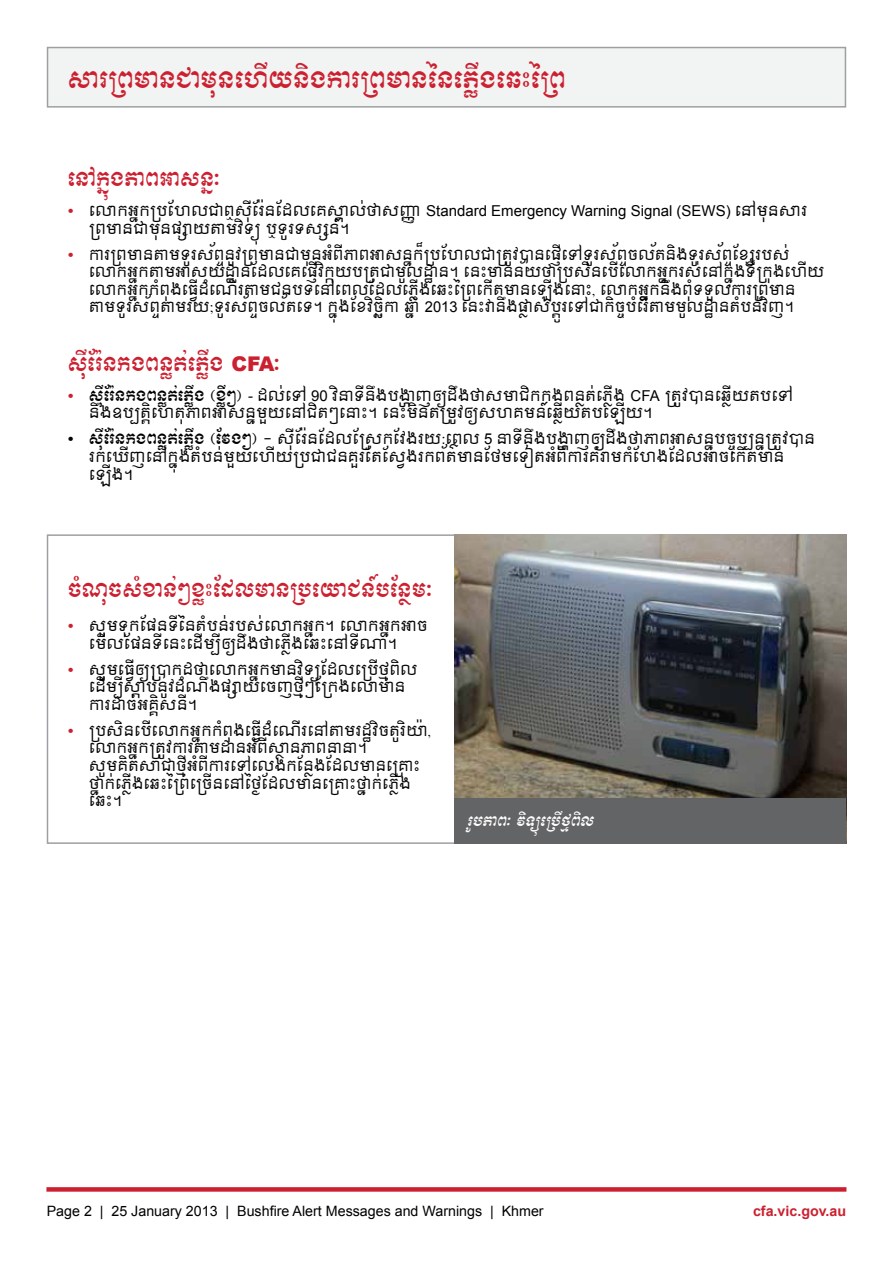
<style>
.page{position:relative;width:893px;height:1263px;background:#fff}
.page>*{position:absolute;margin:0;border:0;box-sizing:border-box;transform-origin:0 0}
.t1{font:24px "Khek Mool";color:#cc2030}
.t2{font:20.25px "Khek Mool";color:#cc2030}
.t3{font:15px/17.5px "Khek Anlongvill";color:#000}
.t4{font:15px "Arial";color:#000}
.t5{font:15px "Khek Mool";color:#000}
.t6{font:700 15px "Arial";color:#cc2030}
.t7{font:700 15px "Arial";color:#000}
.t8{font:14.25px "Arial";color:#000}
.t9{font:700 14.25px "Arial";color:#cc2030}
.t10{font:italic 13.95px "Khek Mool";color:#fff}
.s1{font-family:"Khek Anlongvill"}
.s2{font-family:"Arial"}
.s3{font-family:"Arial";font-weight:900}
.s4{font-family:"Khek Mool"}
.s5{font-family:"Arial";font-weight:700;color:#cc2030}
</style>
<div class="page">
<img style="left:455px;top:534px;width:391px;height:264px">
<div style="left:47px;top:534px;width:408px;height:310px;border:2px solid #9d9fa2"></div>
<div style="left:454px;top:798px;width:392px;height:46px;background:#636466"></div>
<div style="left:47px;top:47px;width:799px;height:61px;background:#f2f3f3;border:2px solid #9d9fa2"></div>
<div style="left:46px;top:1187px;width:800px;height:5px;background:#cc2030"></div>
<h1 class="t1" style="left:68px;top:66px;width:500px">SAR¨BMANCAMUNEHIYNIGKAR¨BMAN«NEPÂIGEQH«¨B</h1>
<h2 class="t2" style="left:68px;top:167px;width:161px">ENAKGPABGASNÎ~</h2>
<h2 class="t2" style="left:111px;top:167px;width:15px">~¬</h2>
<p class="t3" style="left:265px;top:202px;width:8px">"</p>
<p class="t3" style="left:89px;top:202px;width:343px">ELAKGK~¨BEHLCA¾SIUERNEDLEKSA L¶ FASJÏA</p>
<p class="t3" style="left:367px;top:202px;width:7px">'</p>
<p class="t4" style="left:426px;top:201px;width:383px">Standard Emergency Warning Signal (SEWS) <span class="s1">ENAMUNSAR</span></p>
<p class="t6" style="left:68px;top:200px;width:7px">•</p>
<p class="t3" style="left:89px;top:220px;width:262px">¨BMANCAMUNP§AYTAMVIT´¬ÉTURTS N§ ._</p>
<p class="t3" style="left:214px;top:246px;width:7px">&amp;</p>
<p class="t3" style="left:424px;top:246px;width:12px">*¨</p>
<p class="t3" style="left:617px;top:246px;width:7px">&amp;</p>
<p class="t3" style="left:655px;top:246px;width:7px">&amp;</p>
<p class="t3" style="left:722px;top:246px;width:7px">&amp;</p>
<p class="t3" style="left:89px;top:246px;width:707px">KAR¨BMANTAMTURSBÆNUV¨BMANCAMUNGMBIPABGASNK~ BEHLCA¨TUVVNEPÆIETATURSBÆCLTNIGTURSBÆEX§RBS'</p>
<p class="t6" style="left:68px;top:244px;width:7px">•</p>
<p class="t3" style="left:524px;top:263px;width:7px">&amp;</p>
<p class="t3" style="left:89px;top:263px;width:678px">ELAKGKTAMGASYDÌANEDLEKEPÆIVIKÛYB¨TCAMULDÌAN. ENHMANNYFA¨BSINEBIELAKGKRSENAKGTI</p>
<p class="t3" style="left:702px;top:263px;width:7px">'</p>
<p class="t3" style="left:756px;top:263px;width:70px">¨KUGEHIY</p>
<p class="t3" style="left:89px;top:281px;width:708px">ELAKGKKMBUGEFÃIDMENIRTAMCNBTENAEBLEDLEPÂIGEQH«¨BEKITMANELIGENAH, ELAKGKNWGBUMTTYLKAR¨BMAN</p>
<p class="t3" style="left:138px;top:263px;width:11px">~</p>
<p class="t3" style="left:668px;top:263px;width:11px">~</p>
<p class="t3" style="left:734px;top:263px;width:11px">~¬</p>
<p class="t3" style="left:150px;top:298px;width:7px">&amp;</p>
<p class="t3" style="left:248px;top:298px;width:7px">&amp;</p>
<p class="t3" style="left:286px;top:298px;width:7px">&amp;</p>
<p class="t3" style="left:89px;top:298px;width:706px">TAMTURSBÆTAMRY;TURSBÆCLTET. KGEXVICÏIKA QS~<span class="s2">2013</span> ENHVANWGPÂASB' ÈRETACAKICÍBMERITAMMULDÌANTMBNV IJ' .</p>
<p class="t3" style="left:138px;top:281px;width:11px">~</p>
<p class="t3" style="left:649px;top:281px;width:11px">~</p>
<p class="t3" style="left:339px;top:298px;width:11px">~¬</p>
<p class="t3" style="left:562px;top:298px;width:11px">¶</p>
<h2 class="t2" style="left:68px;top:352px;width:214px">SUIERNKGBNÂTEPÂIG <span class="s3">CFA</span>:</h2>
<h2 class="t2" style="left:103px;top:352px;width:10px">"</h2>
<h2 class="t2" style="left:188px;top:352px;width:6px">'</h2>
<p class="t6" style="left:68px;top:385px;width:7px">•</p>
<p class="t7" style="left:68px;top:429px;width:7px">•</p>
<p class="t5" style="left:89px;top:387px;width:148px">SUIERNKGBNÂTEPÂIG (XÂI</p>
<p class="t3" style="left:285px;top:387px;width:7px">'</p>
<p class="t3" style="left:596px;top:387px;width:7px">'</p>
<p class="t5" style="left:115px;top:387px;width:7px">"</p>
<p class="t5" style="left:178px;top:387px;width:5px">'</p>
<p class="t3" style="left:226px;top:387px;width:568px"><span class="s4">@)</span> <span class="s2">-</span> DLETA <span class="s2">90</span> VINATINWGBGÚAJ[DWGFASMACIKKGBNÂTEPÂIG <span class="s2">CFA</span> ¨TUVVNEQÂIYTBETA</p>
<p class="t3" style="left:547px;top:404px;width:8px">_</p>
<p class="t3" style="left:89px;top:404px;width:73px">NWGÓBºTI</p>
<p class="t3" style="left:89px;top:448px;width:697px">RKEXIJENAKGTMBNMYYEHIY¨BCACNKYRETESÃGRKBTÁMANEFMETOTGMBIKARKMRAMKMEHGEDLGACEKITMAN</p>
<p class="t3" style="left:151px;top:404px;width:503px">EHTUPABGASNMYYENACIT@ENAH. ENHMINT¨MUV[SHKMNEQÂIYTBELIY.</p>
<p class="t3" style="left:256px;top:404px;width:11px">~</p>
<p class="t3" style="left:151px;top:404px;width:11px">¶</p>
<p class="t3" style="left:307px;top:430px;width:8px">"</p>
<p class="t3" style="left:89px;top:430px;width:658px"><span class="s4">SUIERNKGBNÂTEPÂIG (EVG@)</span> - SUIERNEDLE¨SKEVGRY:EBL <span class="s2">5</span> NATINWGBGÚAJ[DWGFAPABGASNBCÍ</p>
<p class="t5" style="left:115px;top:430px;width:7px">"</p>
<p class="t5" style="left:178px;top:430px;width:5px">'</p>
<p class="t3" style="left:737px;top:430px;width:80px">BºN TUVVN</p>
<p class="t3" style="left:765px;top:430px;width:12px">~¨</p>
<p class="t3" style="left:446px;top:448px;width:7px">&amp;</p>
<p class="t3" style="left:715px;top:430px;width:11px">~</p>
<p class="t3" style="left:224px;top:448px;width:7px">'</p>
<p class="t3" style="left:737px;top:430px;width:7px">¬</p>
<p class="t3" style="left:179px;top:448px;width:11px">~¬</p>
<p class="t3" style="left:89px;top:466px;width:46px">ELIG.</p>
<h2 class="t2" style="left:376px;top:578px;width:11px">_</h2>
<p class="t3" style="left:179px;top:617px;width:250px">«NTMBNRBSELAKGK~. ELAKGKGAC</p>
<h2 class="t2" style="left:68px;top:578px;width:366px">CMNUCSMXAN'@XÂHEDLMAN¨BEYACNBENÄMÎ</h2>
<p class="t3" style="left:89px;top:617px;width:101px">SUMTUKEPNTI</p>
<p class="t3" style="left:229px;top:617px;width:7px">'</p>
<p class="t3" style="left:264px;top:617px;width:7px">'</p>
<p class="t6" style="left:68px;top:615px;width:7px">•</p>
<p class="t3" style="left:135px;top:630px;width:284px;line-height:26.1px;text-indent:-46px">EMILEPNTIENHEDIMºI<br>[¨VKDFAELAKGKMANVIT EDLE¨BIFΜBIL</p>
<p class="t3" style="left:390px;top:617px;width:11px">~</p>
<p class="t3" style="left:221px;top:635px;width:178px">[DWGFAEPÂIGEQHENATINA.</p>
<p class="t3" style="left:89px;top:661px;width:57px">SUMEFÃI</p>
<p class="t3" style="left:315px;top:661px;width:13px">´¬</p>
<p class="t6" style="left:68px;top:659px;width:7px">•</p>
<p class="t3" style="left:304px;top:678px;width:103px">@ ¨E KGELAMAN</p>
<p class="t3" style="left:259px;top:661px;width:11px">~</p>
<p class="t3" style="left:158px;top:678px;width:7px">'</p>
<p class="t3" style="left:89px;top:678px;width:228px">EDIMºISA B¶ NUVDMNWGP§AYECJFΜI</p>
<p class="t3" style="left:138px;top:696px;width:7px">'</p>
<p class="t3" style="left:68px;top:722px;width:364px"><span class="s5">•</span> ¨BSINEBIELAKGKKMBUGEFÃIDMENIRENATAMRDÌVICTURIY ,A"</p>
<p class="t3" style="left:89px;top:696px;width:110px">KARDACGKÐISNI</p>
<p class="t3" style="left:188px;top:696px;width:11px">.</p>
<p class="t3" style="left:89px;top:722px;width:333px;text-indent:112px">~ ELAKGK~¨TUVKARTAMDANGMBISÄANPABNANA.<br>SUMKITSACAFΜIGMBIKARETAELGKENÂGEDLMANE¨KAH FA K~ EPÂIGEQH«¨BE¨CINENA F« EDLMANE¨KAHFA K~ EPÂIG</p>
<p class="t3" style="left:89px;top:774px;width:34px;text-align:right">'<br>EQH.</p>
<p class="t3" style="left:383px;top:774px;width:7px">'</p>
<p class="t3" style="left:262px;top:774px;width:11px">©</p>
<p class="t10" style="left:551px;top:813px;width:49px">BIFΜBIL</p>
<p class="t10" style="left:467px;top:813px;width:74px">RUBPABÎ VIT</p>
<p class="t10" style="left:535px;top:813px;width:26px">¨E´ ¬</p>
<p class="t8" style="left:47px;top:1202px;width:47px">Page 2</p>
<p class="t8" style="left:100px;top:1202px;width:5px">|</p>
<p class="t8" style="left:111px;top:1202px;width:108px">25 January 2013</p>
<p class="t8" style="left:226px;top:1202px;width:5px">|</p>
<p class="t8" style="left:237px;top:1202px;width:246px">Bushfire Alert Messages and Warnings</p>
<p class="t8" style="left:490px;top:1202px;width:5px">|</p>
<p class="t8" style="left:502px;top:1202px;width:43px">Khmer</p>
<p class="t9" style="left:753px;top:1201px;width:95px">cfa.vic.gov.au</p>
</div>
